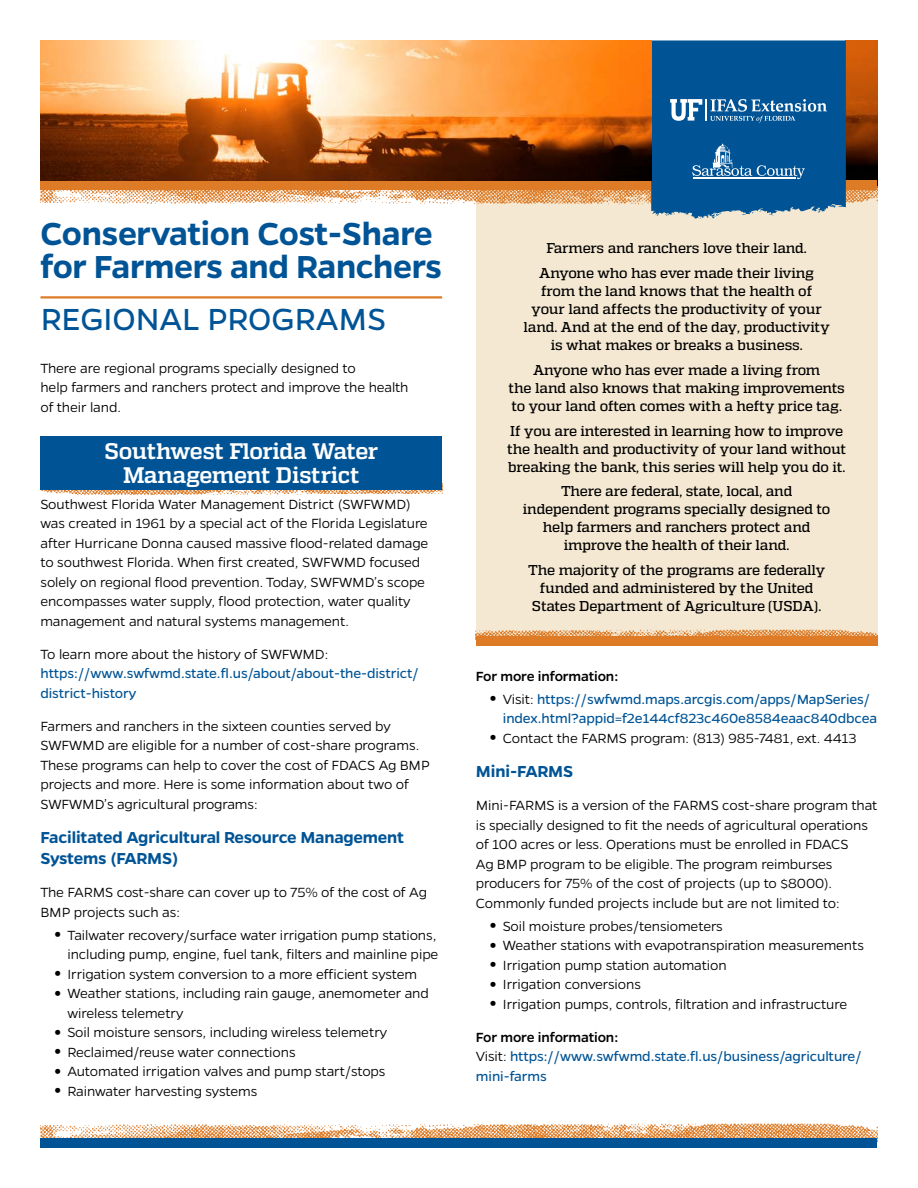
<style>
.page{position:relative;width:918px;height:1188px;background:#fff}
.page>*{position:absolute;margin:0;border:0;box-sizing:border-box;transform-origin:0 0}
.H1___Title{font:600 36px/33px "Gentona";letter-spacing:-.01em;color:#005496}
.H1___Subtitle{font:34.5px "Gentona";color:#005496}
.H3___Subhead{font:700 22.5px/24px "Quadon";letter-spacing:-.02em;color:#fff;text-align:center}
.H4___subhead{font:600 18px/21px "Gentona";letter-spacing:-.01em;color:#005496}
._0625_space_before{font:300 15px/19.5px "Gentona";letter-spacing:-.01em;color:#000}
.main{font:300 15px/19.5px "Gentona";letter-spacing:-.01em;color:#000}
.main-2{font:15px/19.5px "Gentona";letter-spacing:-.005em;color:#005496}
._0313_space_before{font:15px/19.5px "Gentona";letter-spacing:-.005em;color:#005496}
.main-3{font:500 15px "Gentona";letter-spacing:-.01em;color:#000}
.Box_text{font:500 14.25px/18px "Quadon";letter-spacing:-.015em;color:#000;text-align:center}
.s1{font-weight:300;color:#000}
.s2{font-weight:700;font-size:21px}
.s3{font-weight:700;font-size:21px;color:#000}
</style>
<div class="page">
<img style="left:40px;top:1123px;width:838px;height:15px">
<div style="left:40px;top:1138px;width:838px;height:10px;background:#005496"></div>
<img style="left:846px;top:40px;width:32px;height:140px">
<div style="left:476px;top:188px;width:402px;height:457px;background:#f4e8d2"></div>
<img style="left:476px;top:629px;width:402px;height:7px">
<div style="left:476px;top:636px;width:402px;height:10px;background:#dd7b27"></div>
<img style="left:40px;top:190px;width:838px;height:15px">
<div style="left:40px;top:180px;width:838px;height:10px;background:#dd7b27"></div>
<svg style="left:651px;top:40px;width:195px;height:179px"></svg>
<img style="left:41px;top:490px;width:401px;height:5px">
<div style="left:40px;top:437px;width:402px;height:53px;background:#005496"></div>
<hr style="left:40px;top:296px;width:402px;height:3px;background:#dd7b27">
<img style="left:40px;top:40px;width:611px;height:140px">
<h1 class="H1___Title" style="left:40px;top:216px;width:403px">Conservation Cost-Share for Farmers and Ranchers</h1>
<h1 class="H1___Subtitle" style="left:41px;top:300px;width:347px">REGIONAL PROGRAMS</h1>
<p class="main" style="left:40px;top:358px;width:370px">There are regional programs specially designed to<br>help farmers and ranchers protect and improve the health of their land.</p>
<h3 class="H3___Subhead" style="left:104px;top:439px;width:275px">Southwest Florida Water<br>Management District</h3>
<p class="_0625_space_before" style="left:40px;top:494px;width:389px">Southwest Florida Water Management District (SWFWMD) was created in 1961 by a special act of the Florida Legislature after Hurricane Donna caused massive flood-related damage to southwest Florida. When first created, SWFWMD focused solely on regional flood prevention. Today, SWFWMD’s scope encompasses water supply, flood protection, water quality management and natural systems management.</p>
<p class="main-2" style="left:40px;top:644px;width:380px"><span class="s1">To learn more about the history of SWFWMD: </span>https://www.swfwmd.state.fl.us/about/about-the-district/ district-history</p>
<p class="main" style="left:40px;top:716px;width:391px">Farmers and ranchers in the sixteen counties served by SWFWMD are eligible for a number of cost-share programs.<br>These programs can help to cover the cost of FDACS Ag BMP projects and more. Here is some information about two of SWFWMD’s agricultural programs:</p>
<h4 class="H4___subhead" style="left:40px;top:827px;width:365px">Facilitated Agricultural Resource Management<br>Systems (FARMS)</h4>
<p class="main" style="left:40px;top:883px;width:388px">The FARMS cost-share can cover up to 75% of the cost of Ag<br>BMP projects such as:</p>
<p class="_0625_space_before" style="left:54px;top:925px;width:386px;text-align:right"><span class="s2">•</span> Tailwater recovery/surface water irrigation pump stations, including pump, engine, fuel tank, filters and mainline pipe</p>
<p class="_0625_space_before" style="left:54px;top:964px;width:365px"><span class="s2">•</span> Irrigation system conversion to a more efficient system</p>
<p class="_0625_space_before" style="left:68px;top:984px;width:363px;text-indent:-14px"><span class="s2">•</span> Weather stations, including rain gauge, anemometer and wireless telemetry</p>
<p class="_0625_space_before" style="left:54px;top:1023px;width:335px"><span class="s2">•</span> Soil moisture sensors, including wireless telemetry</p>
<p class="_0625_space_before" style="left:54px;top:1042px;width:243px"><span class="s2">•</span> Reclaimed/reuse water connections</p>
<p class="_0625_space_before" style="left:54px;top:1062px;width:333px"><span class="s2">•</span> Automated irrigation valves and pump start/stops</p>
<p class="_0625_space_before" style="left:54px;top:1081px;width:205px"><span class="s2">•</span> Rainwater harvesting systems</p>
<p class="Box_text" style="left:547px;top:239px;width:262px">Farmers and ranchers love their land.</p>
<p class="Box_text" style="left:524px;top:264px;width:308px">Anyone who has ever made their living from the land knows that the health of your land affects the productivity of your land. And at the end of the day, productivity is what makes or breaks a business.</p>
<p class="Box_text" style="left:509px;top:361px;width:338px">Anyone who has ever made a living from<br>the land also knows that making improvements to your land often comes with a hefty price tag.</p>
<p class="Box_text" style="left:507px;top:422px;width:341px;text-align:left">If you are interested in learning how to improve the health and productivity of your land without breaking the bank, this series will help you do it.</p>
<p class="Box_text" style="left:523px;top:482px;width:309px">There are federal, state, local, and independent programs specially designed to help farmers and ranchers protect and improve the health of their land.</p>
<p class="Box_text" style="left:528px;top:561px;width:298px">The majority of the programs are federally funded and administered by the United<br>States Department of Agriculture (USDA).</p>
<p class="main-3" style="left:476px;top:668px;width:144px">For more information:</p>
<p class="main-2" style="left:503px;top:689px;width:376px;text-indent:-14px"><span class="s3">•</span> <span class="s1">Visit:</span> https://swfwmd.maps.arcgis.com/apps/MapSeries/ index.html?appid=f2e144cf823c460e8584eaac840dbcea</p>
<p class="_0625_space_before" style="left:489px;top:728px;width:368px"><span class="s2">•</span> Contact the FARMS program: (813) 985-7481, ext. 4413</p>
<h4 class="H4___subhead" style="left:476px;top:761px;width:99px">Mini-FARMS</h4>
<p class="main" style="left:476px;top:796px;width:403px">Mini-FARMS is a version of the FARMS cost-share program that is specially designed to fit the needs of agricultural operations of 100 acres or less. Operations must be enrolled in FDACS<br>Ag BMP program to be eligible. The program reimburses producers for 75% of the cost of projects (up to $8000).<br>Commonly funded projects include but are not limited to:</p>
<p class="_0625_space_before" style="left:489px;top:916px;width:235px"><span class="s2">•</span> Soil moisture probes/tensiometers</p>
<p class="_0625_space_before" style="left:489px;top:935px;width:376px"><span class="s2">•</span> Weather stations with evapotranspiration measurements</p>
<p class="_0625_space_before" style="left:489px;top:955px;width:239px"><span class="s2">•</span> Irrigation pump station automation</p>
<p class="_0625_space_before" style="left:489px;top:974px;width:153px"><span class="s2">•</span> Irrigation conversions</p>
<p class="_0625_space_before" style="left:489px;top:994px;width:359px"><span class="s2">•</span> Irrigation pumps, controls, filtration and infrastructure</p>
<p class="main-3" style="left:476px;top:1028px;width:144px">For more information:</p>
<p class="_0313_space_before" style="left:476px;top:1047px;width:387px"><span class="s1">Visit:</span> https://www.swfwmd.state.fl.us/business/agriculture/ mini-farms</p>
</div>
